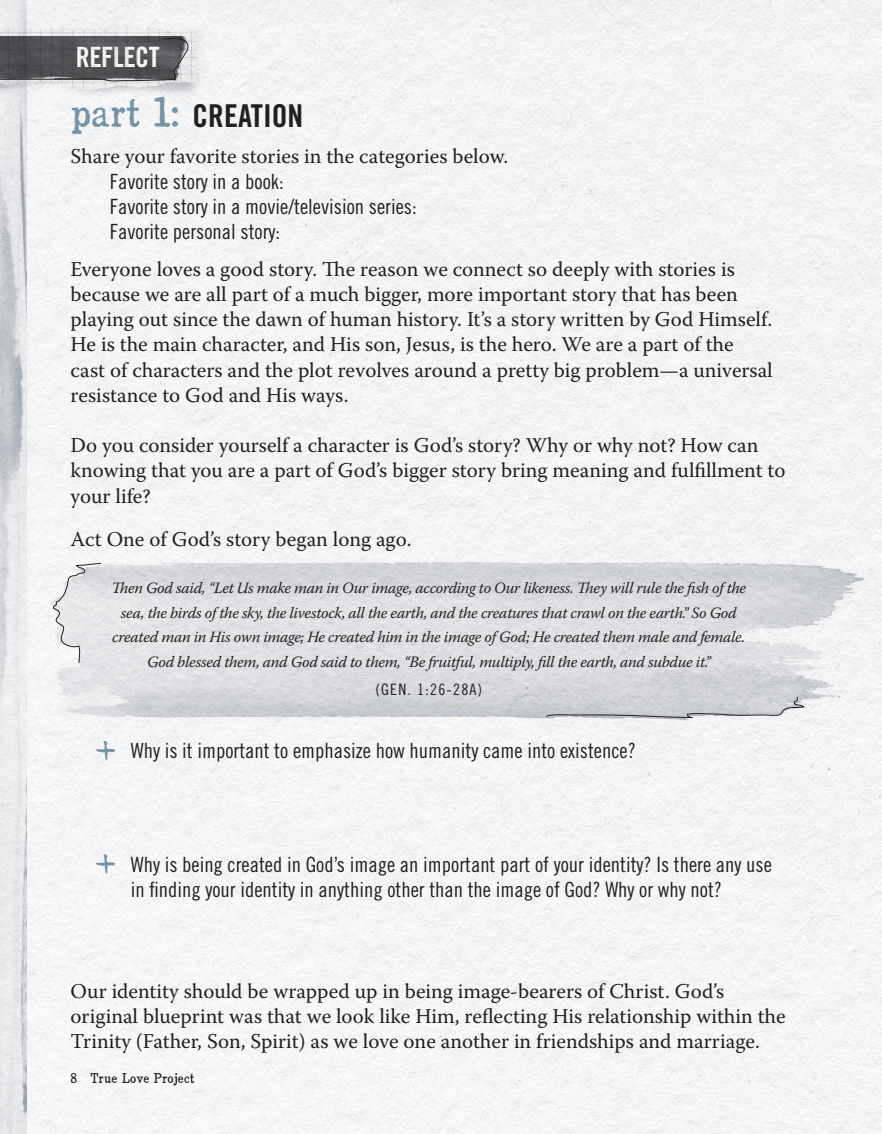
<style>
.page{position:relative;width:882px;height:1134px;background:#fff}
.page>*{position:absolute;margin:0;border:0;box-sizing:border-box;transform-origin:0 0}
.t1{font:52.5px "Ethereal Script";color:#7692a5}
.t2{font:31.5px "Trade Gothic LT Std Bd Cn 20";color:#231f20}
.body_sanserif{font:28px "Trade Gothic LT Std Bd Cn 20";letter-spacing:-.02em;color:#fff}
.t3{font:21px/25.2px "Warnock Pro";color:#231f20}
.t4{font:21px/25.2px "Trade Gothic LT Std Cn 18";color:#231f20}
.t5{font:italic 15.75px/24.5px "Warnock Pro";letter-spacing:-.02em;color:#231f20;text-align:center}
.t6{font:15.75px "Trade Gothic LT Std Cn 18";letter-spacing:.08em;color:#231f20}
.body_indent{font:14px "Langtry WF";letter-spacing:.01em;color:#231f20}
.s1{font-family:"Langtry WF";font-size:42px;color:#7692a5}
</style>
<div class="page">
<div style="left:27px;top:0;width:855px;height:1134px;background:#f4f5f6"></div>
<img style="left:0;top:126px;width:27px;height:1008px">
<img style="left:16px;top:509px;width:866px;height:262px">
<img style="left:0;top:0;width:227px;height:126px">
<svg style="left:546px;top:697px;width:257px;height:21px;background:#c5c7cb"></svg>
<svg style="left:53px;top:563px;width:47px;height:100px"></svg>
<p class="body_sanserif" style="left:76px;top:40px;width:85px">REFLECT</p>
<p class="t2" style="left:71px;top:96px;width:234px"><span class="s1">part 1:</span> CREATION</p>
<p class="t3" style="left:71px;top:143px;width:439px">Share your favorite stories in the categories below.</p>
<p class="t4" style="left:110px;top:169px;width:175px">Favorite story in a book:</p>
<p class="t4" style="left:110px;top:194px;width:308px">Favorite story in a movie/television series:</p>
<p class="t4" style="left:110px;top:219px;width:172px">Favorite personal story:</p>
<p class="t3" style="left:71px;top:256px;width:704px">Everyone loves a good story. The reason we connect so deeply with stories is because we are all part of a much bigger, more important story that has been playing out since the dawn of human history. It’s a story written by God Himself.<br>He is the main character, and His son, Jesus, is the hero. We are a part of the cast of characters and the plot revolves around a pretty big problem—a universal resistance to God and His ways.</p>
<p class="t3" style="left:71px;top:432px;width:716px">Do you consider yourself a character is God’s story? Why or why not? How can knowing that you are a part of God’s bigger story bring meaning and fulfillment to your life?</p>
<p class="t3" style="left:71px;top:526px;width:342px">Act One of God’s story began long ago.</p>
<p class="t5" style="left:112px;top:576px;width:636px">Then God said, “Let Us make man in Our image, according to Our likeness. They will rule the fish of the sea, the birds of the sky, the livestock, all the earth, and the creatures that crawl on the earth.” So God created man in His own image; He created him in the image of God; He created them male and female.<br>God blessed them, and God said to them, “Be fruitful, multiply, fill the earth, and subdue it.”</p>
<p class="t6" style="left:375px;top:680px;width:108px">(GEN. 1:26-28A)</p>
<p class="t1" style="left:94px;top:726px;width:23px">+</p>
<p class="t4" style="left:131px;top:738px;width:507px">Why is it important to emphasize how humanity came into existence?</p>
<p class="t1" style="left:94px;top:839px;width:23px">+</p>
<p class="t4" style="left:131px;top:852px;width:643px">Why is being created in God’s image an important part of your identity? Is there any use in finding your identity in anything other than the image of God? Why or why not?</p>
<p class="t3" style="left:71px;top:978px;width:717px">Our identity should be wrapped up in being image-bearers of Christ. God’s original blueprint was that we look like Him, reflecting His relationship within the<br>Trinity (Father, Son, Spirit) as we love one another in friendships and marriage.</p>
<p class="body_indent" style="left:71px;top:1073px;width:125px">8 True Love Project</p>
</div>
